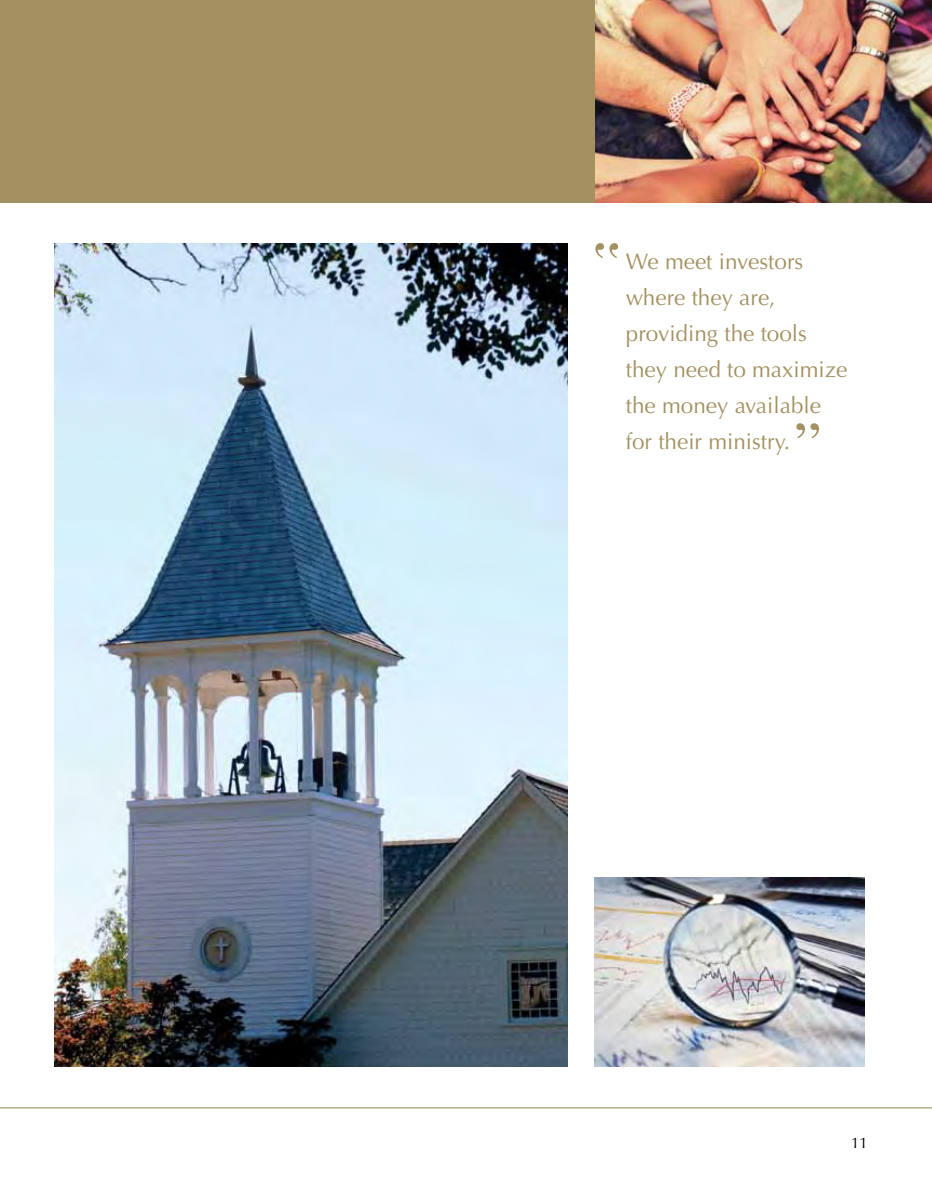
<style>
.page{position:relative;width:932px;height:1202px;background:#fff}
.page>*{position:absolute;margin:0;border:0;box-sizing:border-box;transform-origin:0 0}
.t1{font:61.5px "Times";color:#a39161}
.t2{font:22.5px/36px "Optima";color:#a39161}
.t3{font:15px "Optima";color:#000}
</style>
<div class="page">
<img style="left:594px;top:0;width:338px;height:202px">
<img style="left:54px;top:244px;width:513px;height:822px">
<img style="left:594px;top:878px;width:270px;height:188px">
<div style="left:0;top:0;width:594px;height:202px;background:#a39161"></div>
<hr style="left:0;top:1107px;width:932px;height:1px;background:#a39161">
<p class="t2" style="left:626px;top:243px;width:223px">We meet investors where they are, providing the tools they need to maximize the money available for their ministry.</p>
<h1 class="t1" style="left:794px;top:386px;width:29px">”</h1>
<p class="t3" style="left:851px;top:1134px;width:18px">11</p>
</div>
